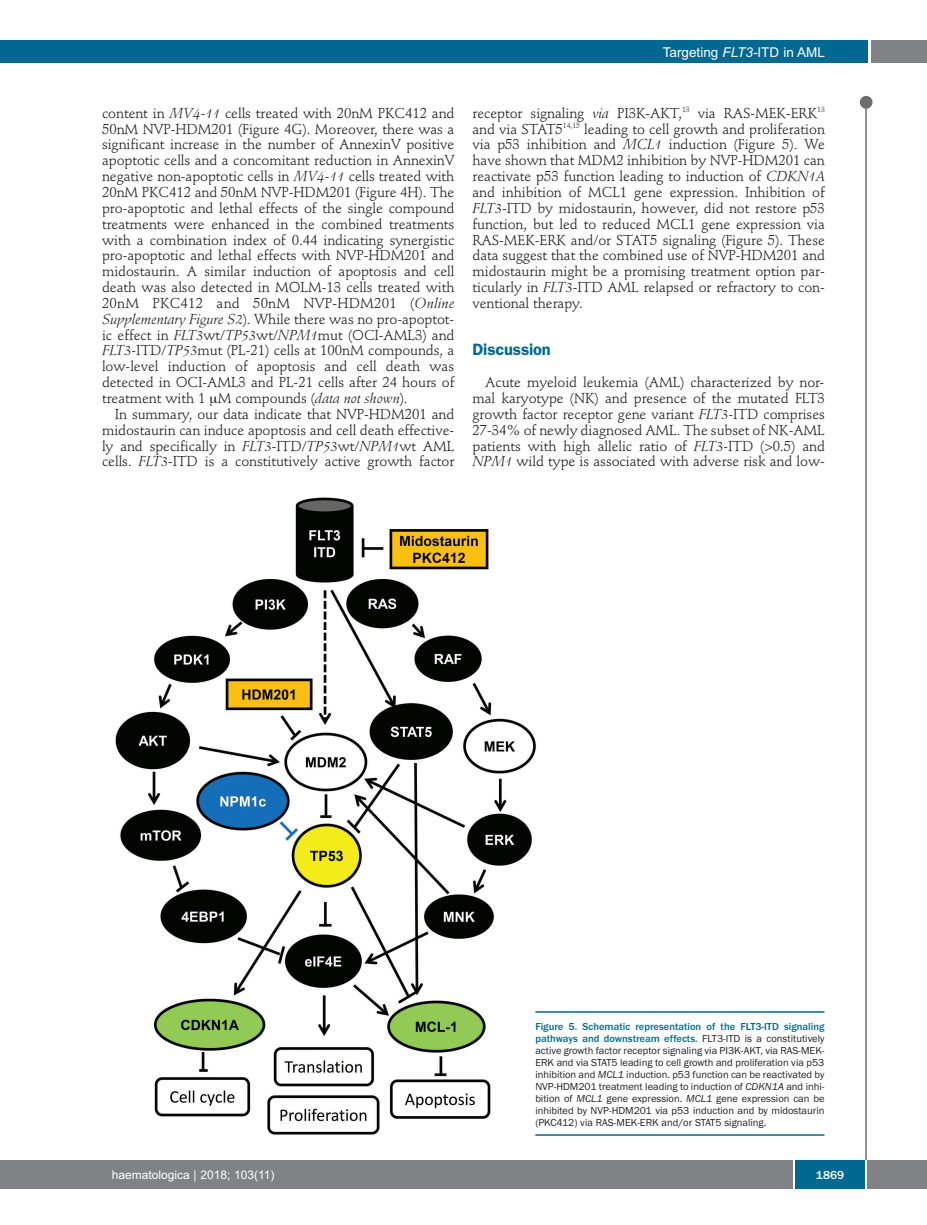
<style>
.page{position:relative;width:927px;height:1225px;background:#fff}
.page>*{position:absolute;margin:0;border:0;box-sizing:border-box;transform-origin:0 0}
.t1{font:600 16.5px "Franklin Gothic";letter-spacing:-.01em;color:#006991}
.t2{font:14.25px/15.9px "Stempel Schneidler";letter-spacing:-.005em;color:#231f20;text-align:justify}
.t3{font:13.5px "Arial";color:#fff}
.t4{font:12px "Arial";color:#fff}
.t5{font:500 12px "Franklin Gothic";color:#fff}
.t6{font:10.5px/12px "Franklin Gothic";color:#231f20;text-align:justify}
.s1{font-style:italic}
.s2{font-weight:500;color:#006991}
</style>
<div class="page">
<div style="left:860px;top:96px;width:12px;height:13px;background:#6c6d70;border-radius:50%"></div>
<hr style="left:865px;top:98px;width:2px;height:1062px;background:#6c6d70">
<div style="left:871px;top:40px;width:56px;height:22px;background:#808285"></div>
<div style="left:18px;top:40px;width:849px;height:22px;background:#006991"></div>
<div style="left:17px;top:1160px;width:910px;height:28px;background:#808285"></div>
<div style="left:795px;top:1160px;width:70px;height:28px;background:#006991"></div>
<hr style="left:793px;top:1160px;width:2px;height:28px;background:#fff">
<hr style="left:865px;top:1160px;width:2px;height:28px;background:#fff">
<div style="left:0;top:40px;width:19px;height:22px;background:#006991"></div>
<div style="left:0;top:1160px;width:18px;height:28px;background:#808285"></div>
<img style="left:115px;top:497px;width:436px;height:639px">
<hr style="left:535px;top:1011px;width:289px;height:1px;background:#006991">
<hr style="left:535px;top:1134px;width:289px;height:1px;background:#006991">
<p class="t3" style="left:663px;top:44px;width:164px">Targeting <span class="s1">FLT3-</span>ITD in AML</p>
<p class="t2" style="left:102px;top:106px;width:354px">content in <span class="s1">MV4-11</span> cells treated with 20nM PKC412 and 50nM NVP-HDM201 (Figure 4G). Moreover, there was a significant increase in the number of AnnexinV positive apoptotic cells and a concomitant reduction in AnnexinV negative non-apoptotic cells in <span class="s1">MV4-11</span> cells treated with 20nM PKC412 and 50nM NVP-HDM201 (Figure 4H). The pro-apoptotic and lethal effects of the single compound treatments were enhanced in the combined treatments with a combination index of 0.44 indicating synergistic pro-apoptotic and lethal effects with NVP-HDM201 and midostaurin. A similar induction of apoptosis and cell death was also detected in MOLM-13 cells treated with 20nM PKC412 and 50nM NVP-HDM201 (<span class="s1">Online Supplementary Figure S2</span>). While there was no pro-apoptot&shy;ic effect in <span class="s1">FLT3</span>wt/<span class="s1">TP53</span>wt/<span class="s1">NPM1</span>mut (OCI-AML3) and <span class="s1">FLT3</span>-ITD/<span class="s1">TP53</span>mut (PL-21) cells at 100nM compounds, a low-level induction of apoptosis and cell death was detected in OCI-AML3 and PL-21 cells after 24 hours of treatment with 1 M compounds (<span class="s1">data not shown</span>).</p>
<p class="t2" style="left:102px;top:407px;width:354px;text-indent:13px">In summary, our data indicate that NVP-HDM201 and midostaurin can induce apoptosis and cell death effective&shy;ly and specifically in <span class="s1">FLT3</span>-ITD/<span class="s1">TP53</span>wt/<span class="s1">NPM1</span>wt AML cells. <span class="s1">FLT3</span>-ITD is a constitutively active growth factor</p>
<p class="t2" style="left:472px;top:106px;width:354px">receptor signaling <span class="s1">via</span> PI3K-AKT,<sup>13</sup> via RAS-MEK-ERK<sup>13 </sup>and via STAT5<sup>14,15</sup> leading to cell growth and proliferation via p53 inhibition and <span class="s1">MCL1</span> induction (Figure 5). We have shown that MDM2 inhibition by NVP-HDM201 can reactivate p53 function leading to induction of <span class="s1">CDKN1A </span>and inhibition of MCL1 gene expression. Inhibition of <span class="s1">FLT3</span>-ITD by midostaurin, however, did not restore p53 function, but led to reduced MCL1 gene expression via RAS-MEK-ERK and/or STAT5 signaling (Figure 5). These data suggest that the combined use of NVP-HDM201 and midostaurin might be a promising treatment option par&shy;ticularly in <span class="s1">FLT3</span>-ITD AML relapsed or refractory to con&shy;ventional therapy.</p>
<p class="t1" style="left:472px;top:344px;width:80px">Discussion</p>
<p class="t2" style="left:472px;top:376px;width:354px;text-indent:13px">Acute myeloid leukemia (AML) characterized by nor&shy;mal karyotype (NK) and presence of the mutated FLT3 growth factor receptor gene variant <span class="s1">FLT3</span>-ITD comprises 27-34% of newly diagnosed AML. The subset of NK-AML patients with high allelic ratio of <span class="s1">FLT3</span>-ITD (&gt;0.5) and <span class="s1">NPM1</span> wild type is associated with adverse risk and low-</p>
<p class="t6" style="left:535px;top:1020px;width:291px"><span class="s2">Figure 5. Schematic representation of the FLT3-ITD signaling pathways and downstream effects.</span> FLT3-ITD is a constitutively active growth factor receptor signaling via PI3K-AKT, via RAS-MEK-ERK and via STAT5 leading to cell growth and proliferation via p53 inhibition and <span class="s1">MCL1</span> induction. p53 function can be reactivated by NVP-HDM201 treatment leading to induction of <span class="s1">CDKN1A</span> and inhi&shy;bition of <span class="s1">MCL1</span> gene expression. <span class="s1">MCL1</span> gene expression can be inhibited by NVP-HDM201 via p53 induction and by midostaurin (PKC412) via RAS-MEK-ERK and/or STAT5 signaling.</p>
<p class="t4" style="left:112px;top:1167px;width:164px">haematologica | 2018; 103(11)</p>
<p class="t5" style="left:816px;top:1167px;width:30px">1869</p>
</div>
